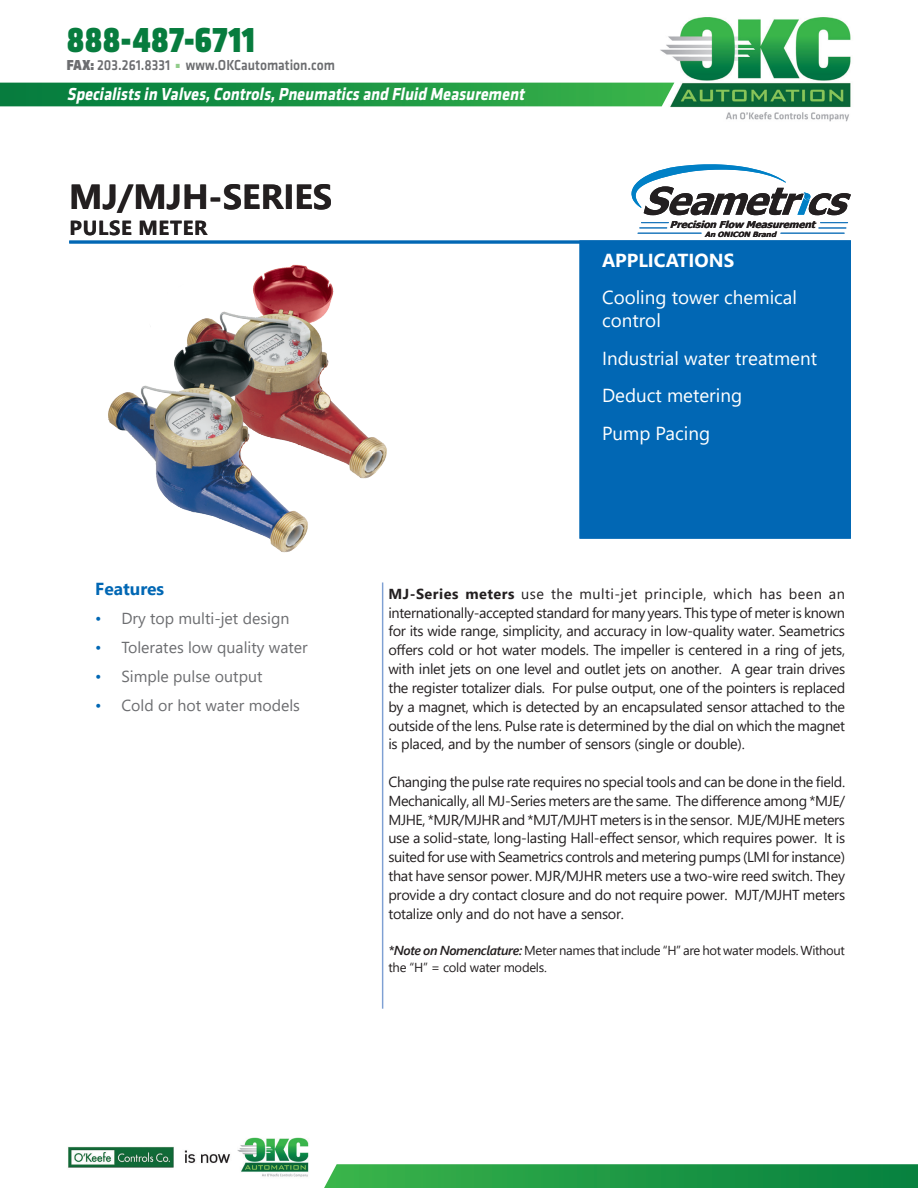
<style>
.page{position:relative;width:918px;height:1188px;background:#fff}
.page>*{position:absolute;margin:0;border:0;box-sizing:border-box;transform-origin:0 0}
.t1{font:36px "Klavika Display Bl";letter-spacing:.01em;color:#077c3e;scale:.9 1}
.t2{font:700 34.8px "Segoe UI";color:#231f20}
.t3{font:700 20.25px "Segoe UI";letter-spacing:.035em;color:#231f20}
.t4{font:18.75px/37.7px "Segoe UI";color:#fff}
.t5{font:italic 700 18px "Klavika";color:#fff;scale:.9 1}
.t6{font:700 17.4px "Segoe UI";color:#0167b4}
.t7{font:15.9px "Segoe UI";color:#6c6d70}
.t8{font:500 15px "Klavika Basic";color:#6c6d70;scale:.9 1}
.t9{font:14.4px/18.8px "Segoe UI";letter-spacing:-.02em;color:#231f20;text-align:justify}
.t10{font:13.05px/17.4px "Segoe UI";letter-spacing:-.025em;color:#231f20}
.t11{font:italic 700 9.6px "Tahoma";color:#231f20;scale:1.04 1}
.t12{font:italic 700 7.35px "Tahoma";color:#231f20;scale:1.09 1}
.s1{font-family:"Klavika Display Bl";font-weight:400}
.s2{color:#91cc8a}
.s3{font-family:"Arial"}
.s4{font-weight:700}
.s5{color:#0167b4}
.s6{font-weight:600;font-style:italic}
</style>
<div class="page">
<hr style="left:69px;top:241px;width:782px;height:2px;background:#0167b4">
<svg style="left:640px;top:222px;width:28px;height:6px"></svg>
<svg style="left:819px;top:222px;width:29px;height:7px"></svg>
<svg style="left:632px;top:164px;width:219px;height:51px"></svg>
<hr style="left:638px;top:233px;width:63px;height:1px;background:#1774bb">
<hr style="left:781px;top:233px;width:63px;height:1px;background:#1774bb">
<div style="left:580px;top:241px;width:270px;height:297px;background:#0167b4"></div>
<div style="left:580px;top:241px;width:271px;height:298px;border:1px solid #0167b4"></div>
<img style="left:108px;top:264px;width:279px;height:289px">
<hr style="left:382px;top:582px;width:1px;height:427px;background:#7ea0d3">
<img style="left:659px;top:17px;width:192px;height:105px">
<svg style="left:0;top:83px;width:674px;height:23px;background:#1e9745"></svg>
<svg style="left:324px;top:1164px;width:594px;height:24px;background:#249b48"></svg>
<img style="left:68px;top:1137px;width:241px;height:40px">
<h1 class="t1" style="left:67px;top:18px;width:210px">888-487-6711</h1>
<p class="t8" style="left:67px;top:55px;width:299px"><span class="s1">FAX:</span> 203.261.8331 <span class="s2">■</span> www.OKCautomation.com</p>
<p class="t5" style="left:67px;top:84px;width:513px">Specialists in Valves,Controls,Pneumatics and Fluid Measurement</p>
<p class="t2" style="left:69px;top:163px;width:265px">MJ/MJH-SERIES</p>
<p class="t11" style="left:670px;top:219px;width:143px">Precision Flow Measurement</p>
<p class="t3" style="left:70px;top:209px;width:139px">PULSE METER</p>
<p class="t12" style="left:705px;top:230px;width:68px">An ON<span class="s3">I</span>CON Brand</p>
<p class="t4" style="left:602px;top:240px;width:197px"><span class="s4">APPLICATIONS<br></span>Cooling tower chemical</p>
<p class="t4" style="left:602px;top:300px;width:217px">control<br>Industrial water treatment<br>Deduct metering<br>Pump Pacing</p>
<p class="t6" style="left:95px;top:573px;width:70px">Features</p>
<p class="t7" style="left:95px;top:603px;width:196px"><span class="s5">•</span> Dry top multi-jet design</p>
<p class="t7" style="left:95px;top:632px;width:214px"><span class="s5">•</span> Tolerates low quality water</p>
<p class="t7" style="left:95px;top:661px;width:169px"><span class="s5">•</span> Simple pulse output</p>
<p class="t7" style="left:95px;top:690px;width:206px"><span class="s5">•</span> Cold or hot water models</p>
<p class="t9" style="left:388px;top:583px;width:458px"><span class="s4">MJ-Series meters</span> use the multi-jet principle, which has been an internationally-accepted standard for many years. This type of meter is known for its wide range, simplicity, and accuracy in low-quality water. Seametrics offers cold or hot water models. The impeller is centered in a ring of jets, with inlet jets on one level and outlet jets on another. A gear train drives the register totalizer dials. For pulse output, one of the pointers is replaced by a magnet, which is detected by an encapsulated sensor attached to the outside of the lens. Pulse rate is determined by the dial on which the magnet is placed, and by the number of sensors (single or double).</p>
<p class="t9" style="left:388px;top:771px;width:458px">Changing the pulse rate requires no special tools and can be done in the field.<br>Mechanically, all MJ-Series meters are the same. The difference among *MJE/ MJHE, *MJR/MJHR and *MJT/MJHT meters is in the sensor. MJE/MJHE meters use a solid-state, long-lasting Hall-effect sensor, which requires power. It is suited for use with Seametrics controls and metering pumps (LMI for instance) that have sensor power. MJR/MJHR meters use a two-wire reed switch. They provide a dry contact closure and do not require power. MJT/MJHT meters totalize only and do not have a sensor.</p>
<p class="t10" style="left:388px;top:940px;width:458px"><span class="s6">*Note on Nomenclature:</span> Meter names that include “H” are hot water models. Without the “H” = cold water models.</p>
</div>
